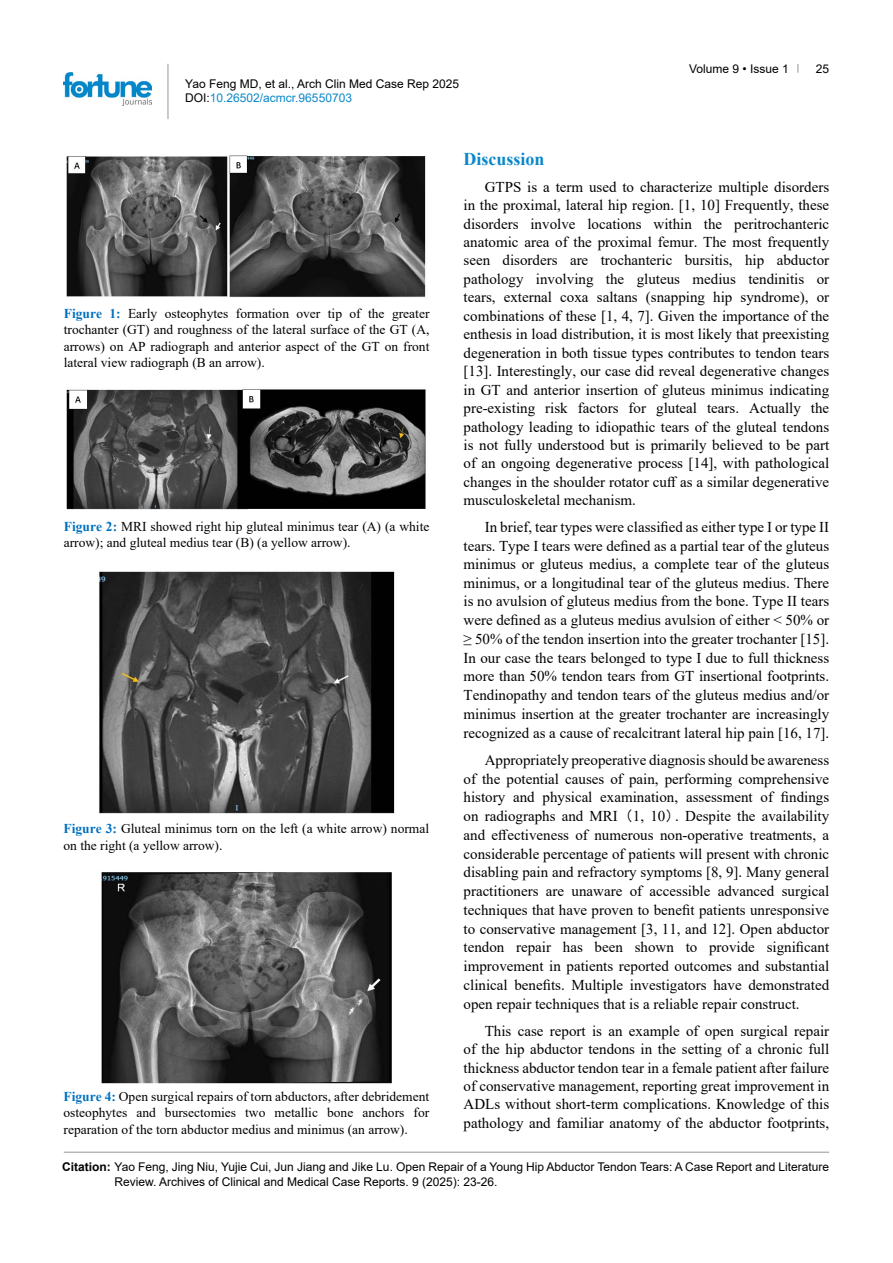
<style>
.page{position:relative;width:893px;height:1263px;background:#fff}
.page>*{position:absolute;margin:0;border:0;box-sizing:border-box;transform-origin:0 0}
.t1{font:700 18px "Times New Roman";color:#0a88ca}
.t2{font:15px/18.5px "Times New Roman";color:#000;text-align:justify}
.t3{font:13.5px/16.5px "Times New Roman";color:#000;text-align:justify}
.t4{font:12px/14.4px "Arial";color:#000}
.s1{color:#0a88ca}
.s2{font-weight:700;color:#0070c0}
.s3{font-family:"MS Gothic"}
.s4{font-weight:700}
</style>
<div class="page">
<hr style="left:168px;top:64px;width:1px;height:55px;background:#939598">
<img style="left:64px;top:72px;width:88px;height:33px">
<hr style="left:64px;top:1152px;width:765px;height:1px;background:#939598">
<img style="left:66px;top:155px;width:360px;height:142px">
<img style="left:66px;top:389px;width:360px;height:121px">
<img style="left:99px;top:571px;width:296px;height:243px">
<img style="left:101px;top:872px;width:291px;height:212px">
<p class="t4" style="left:185px;top:76px;width:275px">Yao Feng MD, et al., Arch Clin Med Case Rep 2025<br>DOI:<span class="s1">10.26502/acmcr.96550703</span></p>
<p class="t4" style="left:689px;top:61px;width:101px">Volume 9 • Issue 1</p>
<p class="t4" style="left:816px;top:61px;width:15px">25</p>
<p class="t3" style="left:64px;top:305px;width:367px"><span class="s2">Figure 1:</span> Early osteophytes formation over tip of the greater trochanter (GT) and roughness of the lateral surface of the GT (A, arrows) on AP radiograph and anterior aspect of the GT on front lateral view radiograph (B an arrow).</p>
<p class="t3" style="left:64px;top:518px;width:367px"><span class="s2">Figure 2:</span> MRI showed right hip gluteal minimus tear (A) (a white arrow); and gluteal medius tear (B) (a yellow arrow).</p>
<p class="t3" style="left:64px;top:820px;width:367px"><span class="s2">Figure 3:</span> Gluteal minimus torn on the left (a white arrow) normal on the right (a yellow arrow).</p>
<p class="t3" style="left:64px;top:1087px;width:367px"><span class="s2">Figure 4:</span> Open surgical repairs of torn abductors, after debridement osteophytes and bursectomies two metallic bone anchors for reparation of the torn abductor medius and minimus (an arrow).</p>
<p class="t1" style="left:463px;top:146px;width:83px">Discussion</p>
<p class="t2" style="left:463px;top:177px;width:367px;text-indent:21px">GTPS is a term used to characterize multiple disorders in the proximal, lateral hip region. [1, 10] Frequently, these disorders involve locations within the peritrochanteric anatomic area of the proximal femur. The most frequently seen disorders are trochanteric bursitis, hip abductor pathology involving the gluteus medius tendinitis or tears, external coxa saltans (snapping hip syndrome), or combinations of these [1, 4, 7]. Given the importance of the enthesis in load distribution, it is most likely that preexisting degeneration in both tissue types contributes to tendon tears [13]. Interestingly, our case did reveal degenerative changes in GT and anterior insertion of gluteus minimus indicating pre-existing risk factors for gluteal tears. Actually the pathology leading to idiopathic tears of the gluteal tendons is not fully understood but is primarily believed to be part of an ongoing degenerative process [14], with pathological changes in the shoulder rotator cuff as a similar degenerative musculoskeletal mechanism.</p>
<p class="t2" style="left:463px;top:517px;width:367px;text-indent:21px">In brief, tear types were classified as either type I or type II tears. Type I tears were defined as a partial tear of the gluteus minimus or gluteus medius, a complete tear of the gluteus minimus, or a longitudinal tear of the gluteus medius. There is no avulsion of gluteus medius from the bone. Type II tears were defined as a gluteus medius avulsion of either &lt; 50% or ≥ 50% of the tendon insertion into the greater trochanter [15].<br>In our case the tears belonged to type I due to full thickness more than 50% tendon tears from GT insertional footprints.<br>Tendinopathy and tendon tears of the gluteus medius and/or minimus insertion at the greater trochanter are increasingly recognized as a cause of recalcitrant lateral hip pain [16, 17].</p>
<p class="t2" style="left:463px;top:750px;width:367px;text-indent:21px">Appropriately preoperative diagnosis should be awareness of the potential causes of pain, performing comprehensive history and physical examination, assessment of findings on radiographs and MRI<span class="s3">（</span>1, 10<span class="s3">）</span>. Despite the availability and effectiveness of numerous non-operative treatments, a considerable percentage of patients will present with chronic disabling pain and refractory symptoms [8, 9]. Many general practitioners are unaware of accessible advanced surgical techniques that have proven to benefit patients unresponsive to conservative management [3, 11, and 12]. Open abductor tendon repair has been shown to provide significant improvement in patients reported outcomes and substantial clinical benefits. Multiple investigators have demonstrated open repair techniques that is a reliable repair construct.</p>
<p class="t2" style="left:463px;top:1021px;width:367px;text-indent:21px">This case report is an example of open surgical repair of the hip abductor tendons in the setting of a chronic full thickness abductor tendon tear in a female patient after failure of conservative management, reporting great improvement in ADLs without short-term complications. Knowledge of this pathology and familiar anatomy of the abductor footprints,</p>
<p class="t4" style="left:115px;top:1159px;width:716px;line-height:15px;text-indent:-52px"><span class="s4">Citation:</span> Yao Feng, Jing Niu, Yujie Cui, Jun Jiang and Jike Lu. Open Repair of a Young Hip Abductor Tendon Tears: A Case Report and Literature<br>Review. Archives of Clinical and Medical Case Reports. 9 (2025): 23-26.</p>
</div>
